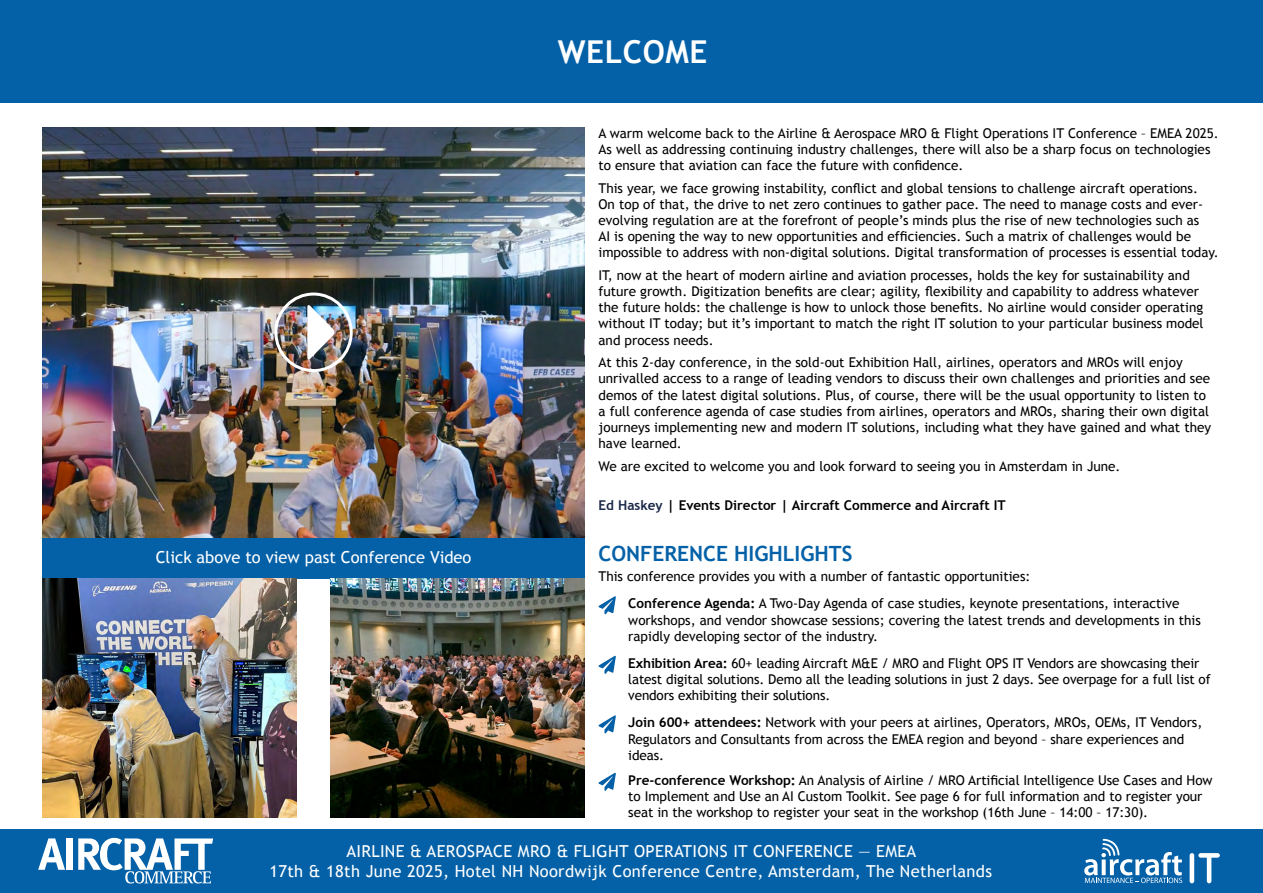
<style>
.page{position:relative;width:1263px;height:893px;background:#fff}
.page>*{position:absolute;margin:0;border:0;box-sizing:border-box;transform-origin:0 0}
.t1{font:700 31.5px "Trebuchet MS";letter-spacing:.02em;color:#fff}
.t2{font:700 21px "Trebuchet MS";color:#0461a8}
.t3{font:16.5px/19.8px "Trebuchet MS";letter-spacing:.02em;color:#fff;text-align:center}
.t4{font:16.5px "Trebuchet MS";color:#fff}
.t5{font:13.5px/16.2px "Trebuchet MS";color:#000}
.t6{font:700 13.5px "Trebuchet MS";color:#000}
.s1{color:#1b2847}
.s2{font-weight:700}
</style>
<div class="page">
<div style="left:43px;top:536px;width:542px;height:42px;background:#0461a8"></div>
<div style="left:0;top:829px;width:1263px;height:64px;background:#0461a8"></div>
<div style="left:0;top:0;width:1263px;height:102px;background:#0461a8"></div>
<svg style="left:38px;top:838px;width:27px;height:32px"></svg>
<div style="left:67px;top:838px;width:6px;height:32px;background:#fff"></div>
<svg style="left:78px;top:838px;width:135px;height:45px"></svg>
<div style="left:1189px;top:853px;width:5px;height:30px;background:#fff;border-radius:2px"></div>
<svg style="left:1198px;top:853px;width:22px;height:30px"></svg>
<svg style="left:1084px;top:839px;width:98px;height:44px"></svg>
<svg style="left:598px;top:596px;width:18px;height:19px"></svg>
<svg style="left:598px;top:655px;width:18px;height:19px"></svg>
<svg style="left:598px;top:715px;width:18px;height:19px"></svg>
<svg style="left:598px;top:772px;width:18px;height:19px"></svg>
<img style="left:43px;top:128px;width:542px;height:409px">
<img style="left:43px;top:578px;width:253px;height:239px">
<img style="left:331px;top:578px;width:254px;height:239px">
<svg style="left:307px;top:304px;width:28px;height:56px"></svg>
<div style="left:274px;top:293px;width:79px;height:79px;border:3px solid #fff;border-radius:50%"></div>
<p class="t4" style="left:156px;top:548px;width:317px">Click above to view past Conference Video</p>
<h1 class="t1" style="left:558px;top:32px;width:151px">WELCOME</h1>
<p class="t5" style="left:598px;top:125px;width:622px">A warm welcome back to the Airline &amp; Aerospace MRO &amp; Flight Operations IT Conference – EMEA 2025.<br>As well as addressing continuing industry challenges, there will also be a sharp focus on technologies to ensure that aviation can face the future with confidence.</p>
<p class="t5" style="left:598px;top:180px;width:622px">This year, we face growing instability, conflict and global tensions to challenge aircraft operations.<br>On top of that, the drive to net zero continues to gather pace. The need to manage costs and ever&shy;evolving regulation are at the forefront of people’s minds plus the rise of new technologies such as<br>AI is opening the way to new opportunities and efficiencies. Such a matrix of challenges would be impossible to address with non-digital solutions. Digital transformation of processes is essential today.</p>
<p class="t5" style="left:598px;top:267px;width:606px">IT, now at the heart of modern airline and aviation processes, holds the key for sustainability and future growth. Digitization benefits are clear; agility, flexibility and capability to address whatever the future holds: the challenge is how to unlock those benefits. No airline would consider operating without IT today; but it’s important to match the right IT solution to your particular business model and process needs.</p>
<p class="t5" style="left:598px;top:355px;width:614px">At this 2-day conference, in the sold-out Exhibition Hall, airlines, operators and MROs will enjoy unrivalled access to a range of leading vendors to discuss their own challenges and priorities and see demos of the latest digital solutions. Plus, of course, there will be the usual opportunity to listen to a full conference agenda of case studies from airlines, operators and MROs, sharing their own digital journeys implementing new and modern IT solutions, including what they have gained and what they have learned.</p>
<p class="t5" style="left:598px;top:458px;width:523px">We are excited to welcome you and look forward to seeing you in Amsterdam in June.</p>
<p class="t6" style="left:598px;top:496px;width:409px"><span class="s1">Ed Haskey</span> | Events Director | Aircraft Commerce and Aircraft IT</p>
<h2 class="t2" style="left:598px;top:540px;width:255px">CONFERENCE HIGHLIGHTS</h2>
<p class="t5" style="left:628px;top:563px;width:553px;line-height:27.2px;text-indent:-30px">This conference provides you with a number of fantastic opportunities:<br><span class="s2">Conference Agenda:</span> A Two-Day Agenda of case studies, keynote presentations, interactive</p>
<p class="t5" style="left:628px;top:612px;width:574px">workshops, and vendor showcase sessions; covering the latest trends and developments in this rapidly developing sector of the industry.</p>
<p class="t5" style="left:628px;top:655px;width:584px"><span class="s2">Exhibition Area:</span> 60+ leading Aircraft M&amp;E / MRO and Flight OPS IT Vendors are showcasing their latest digital solutions. Demo all the leading solutions in just 2 days. See overpage for a full list of vendors exhibiting their solutions.</p>
<p class="t5" style="left:628px;top:715px;width:575px"><span class="s2">Join 600+ attendees:</span> Network with your peers at airlines, Operators, MROs, OEMs, IT Vendors,<br>Regulators and Consultants from across the EMEA region and beyond – share experiences and ideas.</p>
<p class="t5" style="left:628px;top:772px;width:586px"><span class="s2">Pre-conference Workshop:</span> An Analysis of Airline / MRO Artificial Intelligence Use Cases and How to Implement and Use an AI Custom Toolkit. See page 6 for full information and to register your seat in the workshop to register your seat in the workshop (16th June – 14:00 – 17:30).</p>
<p class="t3" style="left:269px;top:841px;width:724px">AIRLINE &amp; AEROSPACE MRO &amp; FLIGHT OPERATIONS IT CONFERENCE — EMEA<br>17th &amp; 18th June 2025, Hotel NH Noordwijk Conference Centre, Amsterdam, The Netherlands</p>
</div>
